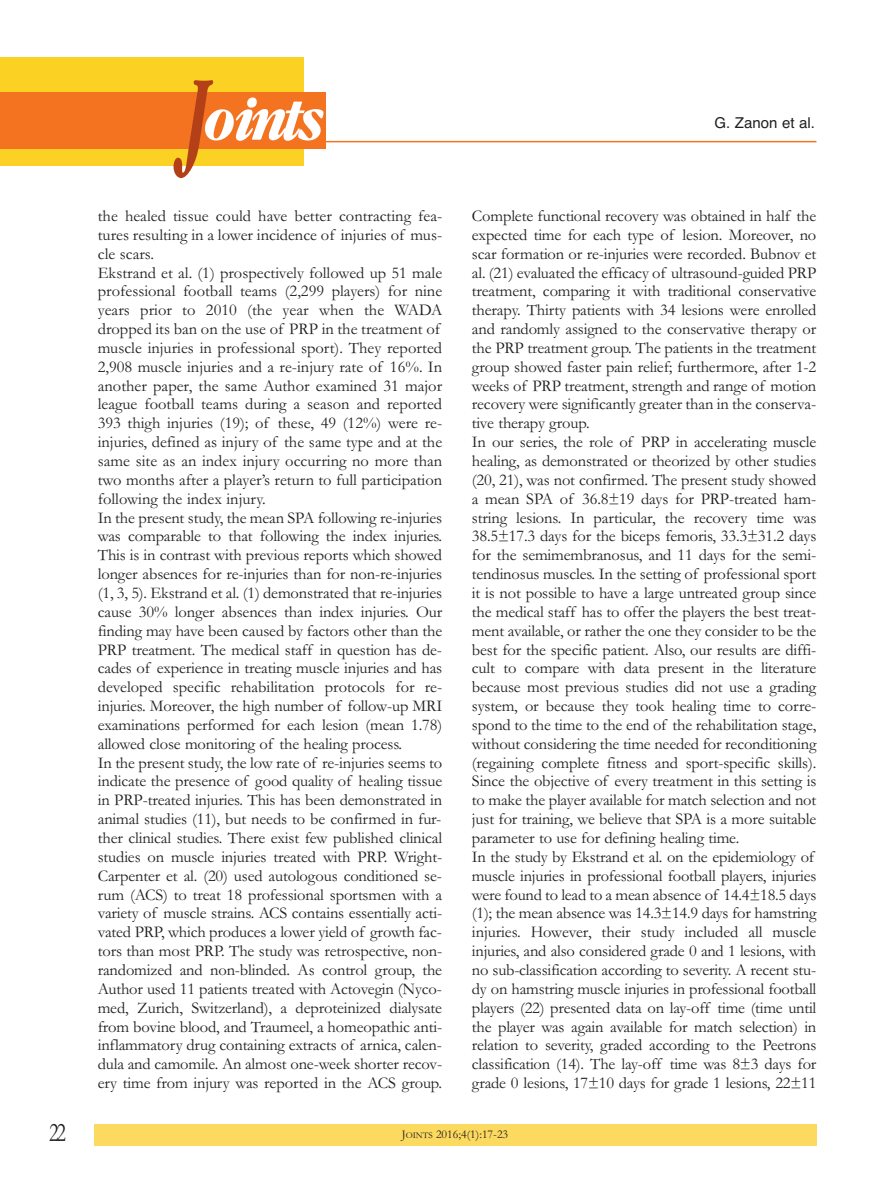
<style>
.page{position:relative;width:893px;height:1191px;background:#fff}
.page>*{position:absolute;margin:0;border:0;box-sizing:border-box;transform-origin:0 0}
.t1{font:italic 700 55.8px "Garamond Cond";letter-spacing:-.085em;color:#fff}
.t2{font:27px "Garamond";color:#231f20;scale:.75 1}
.t3{font:16.5px/18.9px "Garamond";letter-spacing:-.01em;color:#231f20}
.t4{font:15px "Helvetica";color:#231f20}
.t5{font:12px "Garamond";color:#231f20}
.s1{font-size:99.9px;color:#b44018}
.s2{font-size:9px}
</style>
<div class="page">
<hr style="left:176px;top:141px;width:640px;height:1px;background:#f47321">
<div style="left:94px;top:1124px;width:722px;height:21px;background:#fcd95f"></div>
<div style="left:0;top:57px;width:304px;height:109px;background:#fbd124"></div>
<div style="left:0;top:92px;width:326px;height:56px;background:#f47321"></div>
<h1 class="t1" style="left:181px;top:88px;width:140px"><span class="s1">J</span>oints</h1>
<p class="t4" style="left:714px;top:114px;width:102px">G. Zanon et al.</p>
<p class="t3" style="left:98px;top:206px;width:346px">the healed tissue could have better contracting fea&shy;tures resulting in a lower incidence of injuries of mus&shy;cle scars.<br>Ekstrand et al. (1) prospectively followed up 51 male professional football teams (2,299 players) for nine years prior to 2010 (the year when the WADA dropped its ban on the use of PRP in the treatment of muscle injuries in professional sport). they reported 2,908 muscle injuries and a re-injury rate of 16%. in another paper, the same Author examined 31 major league football teams during a season and reported 393 thigh injuries (19); of these, 49 (12%) were re&shy;injuries, defined as injury of the same type and at the same site as an index injury occurring no more than two months after a player’s return to full participation following the index injury.<br>in the present study, the mean sPA following re-injuries was comparable to that following the index injuries. this is in contrast with previous reports which showed longer absences for re-injuries than for non-re-injuries (1, 3, 5). Ekstrand et al. (1) demonstrated that re-injuries cause 30% longer absences than index injuries. our finding may have been caused by factors other than the PRP treatment. the medical staff in question has de&shy;cades of experience in treating muscle injuries and has developed specific rehabilitation protocols for re&shy;injuries. Moreover, the high number of follow-up MRi examinations performed for each lesion (mean 1.78) allowed close monitoring of the healing process.<br>in the present study, the low rate of re-injuries seems to indicate the presence of good quality of healing tissue in PRP-treated injuries. this has been demonstrated in animal studies (11), but needs to be confirmed in fur&shy;ther clinical studies. there exist few published clinical studies on muscle injuries treated with PRP. Wright-Carpenter et al. (20) used autologous conditioned se&shy;rum (ACs) to treat 18 professional sportsmen with a variety of muscle strains. ACs contains essentially acti&shy;vated PRP, which produces a lower yield of growth fac&shy;tors than most PRP. the study was retrospective, non&shy;randomized and non-blinded. As control group, the Author used 11 patients treated with Actovegin (nyco&shy;med, Zurich, switzerland), a deproteinized dialysate from bovine blood, and traumeel, a homeopathic anti&shy;inflammatory drug containing extracts of arnica, calen&shy;dula and camomile. An almost one-week shorter recov&shy;ery time from injury was reported in the ACs group.</p>
<p class="t3" style="left:472px;top:206px;width:346px">Complete functional recovery was obtained in half the expected time for each type of lesion. Moreover, no scar formation or re-injuries were recorded. Bubnov et al. (21) evaluated the efficacy of ultrasound-guided PRP treatment, comparing it with traditional conservative therapy. thirty patients with 34 lesions were enrolled and randomly assigned to the conservative therapy or the PRP treatment group. the patients in the treatment group showed faster pain relief; furthermore, after 1-2 weeks of PRP treatment, strength and range of motion recovery were significantly greater than in the conserva&shy;tive therapy group.<br>in our series, the role of PRP in accelerating muscle healing, as demonstrated or theorized by other studies (20, 21), was not confirmed. the present study showed a mean sPA of 36.8±19 days for PRP-treated ham&shy;string lesions. in particular, the recovery time was 38.5±17.3 days for the biceps femoris, 33.3±31.2 days for the semimembranosus, and 11 days for the semi&shy;tendinosus muscles. in the setting of professional sport it is not possible to have a large untreated group since the medical staff has to offer the players the best treat&shy;ment available, or rather the one they consider to be the best for the specific patient. Also, our results are diffi&shy;cult to compare with data present in the literature because most previous studies did not use a grading system, or because they took healing time to corre&shy;spond to the time to the end of the rehabilitation stage, without considering the time needed for reconditioning (regaining complete fitness and sport-specific skills). since the objective of every treatment in this setting is to make the player available for match selection and not just for training, we believe that sPA is a more suitable parameter to use for defining healing time.<br>in the study by Ekstrand et al. on the epidemiology of muscle injuries in professional football players, injuries were found to lead to a mean absence of 14.4±18.5 days (1); the mean absence was 14.3±14.9 days for hamstring injuries. However, their study included all muscle injuries, and also considered grade 0 and 1 lesions, with no sub-classification according to severity. A recent stu&shy;dy on hamstring muscle injuries in professional football players (22) presented data on lay-off time (time until the player was again available for match selection) in relation to severity, graded according to the Peetrons classification (14). the lay-off time was 8±3 days for grade 0 lesions, 17±10 days for grade 1 lesions, 22±11</p>
<h2 class="t2" style="left:49px;top:1116px;width:24px">22</h2>
<p class="t5" style="left:402px;top:1126px;width:108px">J<span class="s2">oints</span> 2016;4(1):17-23</p>
</div>
